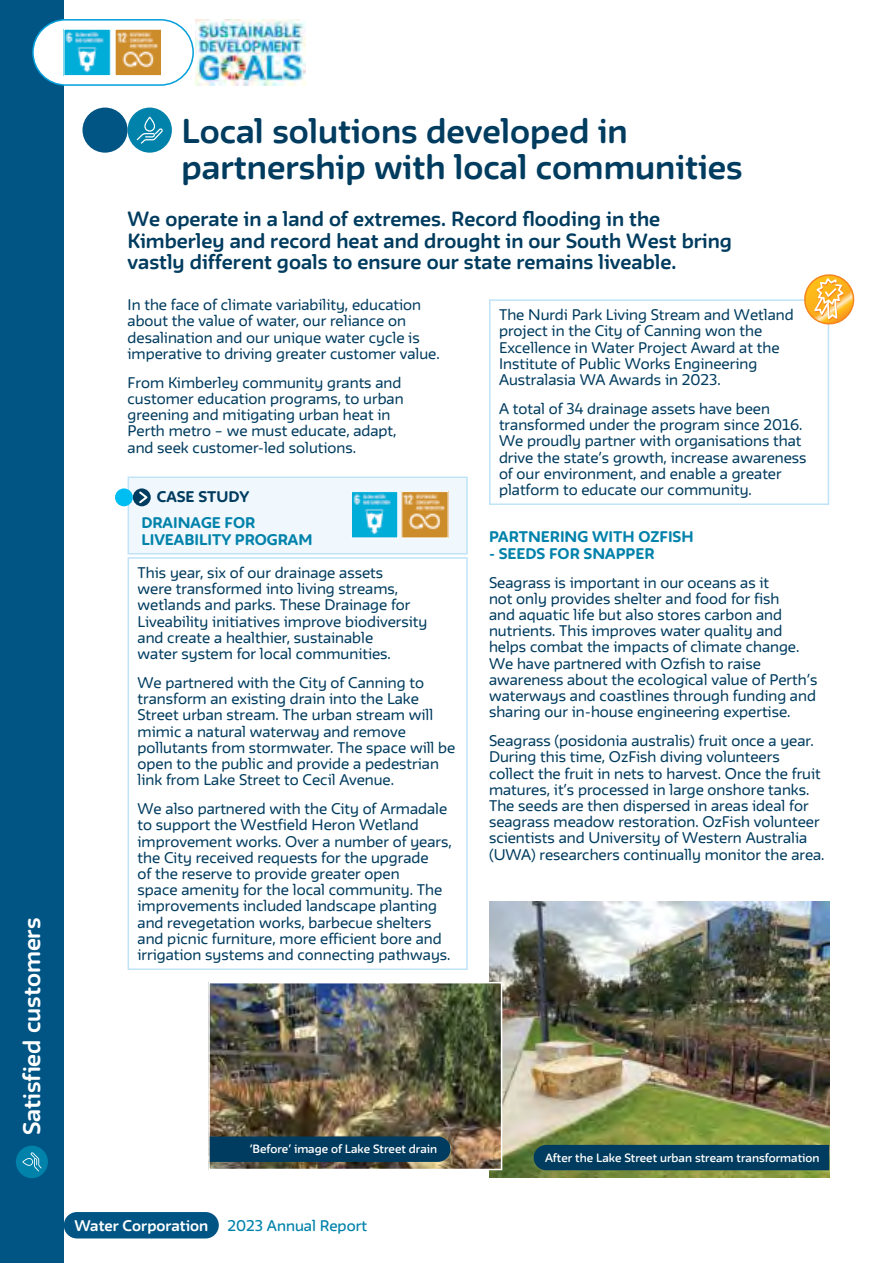
<style>
.page{position:relative;width:893px;height:1263px;background:#fff}
.page>*{position:absolute;margin:0;border:0;box-sizing:border-box;transform-origin:0 0}
.t1{font:700 30px/36px "FWT Irma Round";color:#003c5f}
.t2{font:700 21px "FWT Irma Round";color:#fff}
.t3{font:700 18px/21.6px "FWT Irma Round";color:#003c5f}
.Body_copy{font:13.5px/16.2px "FWT Irma Round";color:#003c5f}
.t4{font:800 13.5px/16.2px "FWT Irma Round";color:#0082ab}
.t5{font:700 13.5px "FWT Irma Round";color:#fff}
.t6{font:500 13.5px "FWT Irma Round";color:#0082ab}
.t7{font:800 13.5px "FWT Irma Round";color:#003c5f}
.t8{font:600 10.5px "FWT Irma Round";color:#fff}
</style>
<div class="page">
<div style="left:0;top:0;width:64px;height:1263px;background:#005584"></div>
<div style="left:64px;top:1212px;width:155px;height:26px;background:#005584;border-radius:13px"></div>
<img style="left:489px;top:901px;width:340px;height:277px">
<div style="left:115px;top:488px;width:18px;height:18px;background:#00bef1;border-radius:50%"></div>
<svg style="left:127px;top:476px;width:341px;height:79px"></svg>
<img style="left:353px;top:493px;width:43px;height:43px">
<div style="left:351px;top:491px;width:47px;height:47px;border:1px solid #fff"></div>
<img style="left:404px;top:493px;width:42px;height:43px">
<svg style="left:127px;top:557px;width:341px;height:413px"></svg>
<svg style="left:489px;top:299px;width:341px;height:206px"></svg>
<div style="left:16px;top:1146px;width:32px;height:32px;background:#0082ab;border-radius:50%"></div>
<svg style="left:22px;top:1152px;width:20px;height:19px"></svg>
<div style="left:33px;top:20px;width:160px;height:65px;background:#fff;border-radius:33px"></div>
<div style="left:32px;top:19px;width:162px;height:67px;border:2px solid #009edb;border-radius:33px"></div>
<div style="left:128px;top:108px;width:44px;height:45px;background:#0082ab;border-radius:50%"></div>
<svg style="left:137px;top:117px;width:26px;height:27px"></svg>
<div style="left:82px;top:108px;width:46px;height:45px;background:#005584;border-radius:50%"></div>
<img style="left:66px;top:31px;width:42px;height:43px">
<img style="left:117px;top:31px;width:43px;height:43px">
<div style="left:115px;top:29px;width:47px;height:47px;border:1px solid #fff"></div>
<img style="left:195px;top:20px;width:111px;height:65px">
<div style="left:534px;top:1145px;width:295px;height:25px;background:#003c5f"></div>
<img style="left:211px;top:985px;width:288px;height:182px">
<div style="left:208px;top:982px;width:294px;height:188px;border:2px solid #fff"></div>
<div style="left:210px;top:1136px;width:240px;height:26px;background:#003c5f"></div>
<svg style="left:801px;top:274px;width:49px;height:51px"></svg>
<hr style="left:892px;top:0;width:1px;height:1263px;background:#000">
<h2 class="t2" style="left:15px;top:1135px;width:219px;rotate:-90deg">Satisfied customers</h2>
<h1 class="t1" style="left:182px;top:111px;width:563px">Local solutions developed in partnership with local communities</h1>
<h3 class="t3" style="left:128px;top:207px;width:606px">We operate in a land of extremes. Record flooding in the<br>Kimberley and record heat and drought in our South West bring vastly different goals to ensure our state remains liveable.</h3>
<p class="Body_copy" style="left:128px;top:296px;width:314px">In the face of climate variability, education about the value of water, our reliance on desalination and our unique water cycle is imperative to driving greater customer value.</p>
<p class="Body_copy" style="left:128px;top:373px;width:278px">From Kimberley community grants and customer education programs, to urban greening and mitigating urban heat in Perth metro – we must educate, adapt, and seek customer-led solutions.</p>
<h5 class="t7" style="left:157px;top:486px;width:94px">CASE STUDY</h5>
<h5 class="t4" style="left:141px;top:514px;width:173px">DRAINAGE FOR<br>LIVEABILITY PROGRAM</h5>
<p class="Body_copy" style="left:138px;top:563px;width:291px">This year, six of our drainage assets<br>were transformed into living streams, wetlands and parks. These Drainage for Liveability initiatives improve biodiversity and create a healthier, sustainable<br>water system for local communities.</p>
<p class="Body_copy" style="left:138px;top:673px;width:319px">We partnered with the City of Canning to transform an existing drain into the Lake Street urban stream. The urban stream will mimic a natural waterway and remove pollutants from stormwater. The space will be open to the public and provide a pedestrian link from Lake Street to Cecil Avenue.</p>
<p class="Body_copy" style="left:138px;top:800px;width:316px">We also partnered with the City of Armadale to support the Westfield Heron Wetland improvement works. Over a number of years, the City received requests for the upgrade<br>of the reserve to provide greater open<br>space amenity for the local community. The improvements included landscape planting and revegetation works, barbecue shelters and picnic furniture, more efficient bore and irrigation systems and connecting pathways.</p>
<p class="Body_copy" style="left:499px;top:306px;width:296px">The Nurdi Park Living Stream and Wetland project in the City of Canning won the Excellence in Water Project Award at the Institute of Public Works Engineering Australasia WA Awards in 2023.</p>
<p class="Body_copy" style="left:499px;top:399px;width:309px">A total of 34 drainage assets have been transformed under the program since 2016.<br>We proudly partner with organisations that drive the state’s growth, increase awareness of our environment, and enable a greater platform to educate our community.</p>
<p class="t4" style="left:489px;top:528px;width:206px">PARTNERING WITH OZFISH</p>
<p class="t4" style="left:489px;top:544px;width:167px">- SEEDS FOR SNAPPER</p>
<p class="Body_copy" style="left:489px;top:573px;width:330px">Seagrass is important in our oceans as it<br>not only provides shelter and food for fish<br>and aquatic life but also stores carbon and nutrients. This improves water quality and helps combat the impacts of climate change.<br>We have partnered with Ozfish to raise awareness about the ecological value of Perth’s waterways and coastlines through funding and sharing our in-house engineering expertise.</p>
<p class="Body_copy" style="left:489px;top:732px;width:337px">Seagrass (posidonia australis) fruit once a year.<br>During this time, OzFish diving volunteers collect the fruit in nets to harvest. Once the fruit matures, it’s processed in large onshore tanks.<br>The seeds are then dispersed in areas ideal for seagrass meadow restoration. OzFish volunteer scientists and University of Western Australia (UWA) researchers continually monitor the area.</p>
<p class="t8" style="left:250px;top:1141px;width:189px">‘Before’ image of Lake Street drain</p>
<p class="t5" style="left:75px;top:1214px;width:135px">Water Corporation</p>
<p class="t6" style="left:228px;top:1214px;width:141px">2023 Annual Report</p>
<p class="t8" style="left:545px;top:1149px;width:276px">After the Lake Street urban stream transformation</p>
</div>
